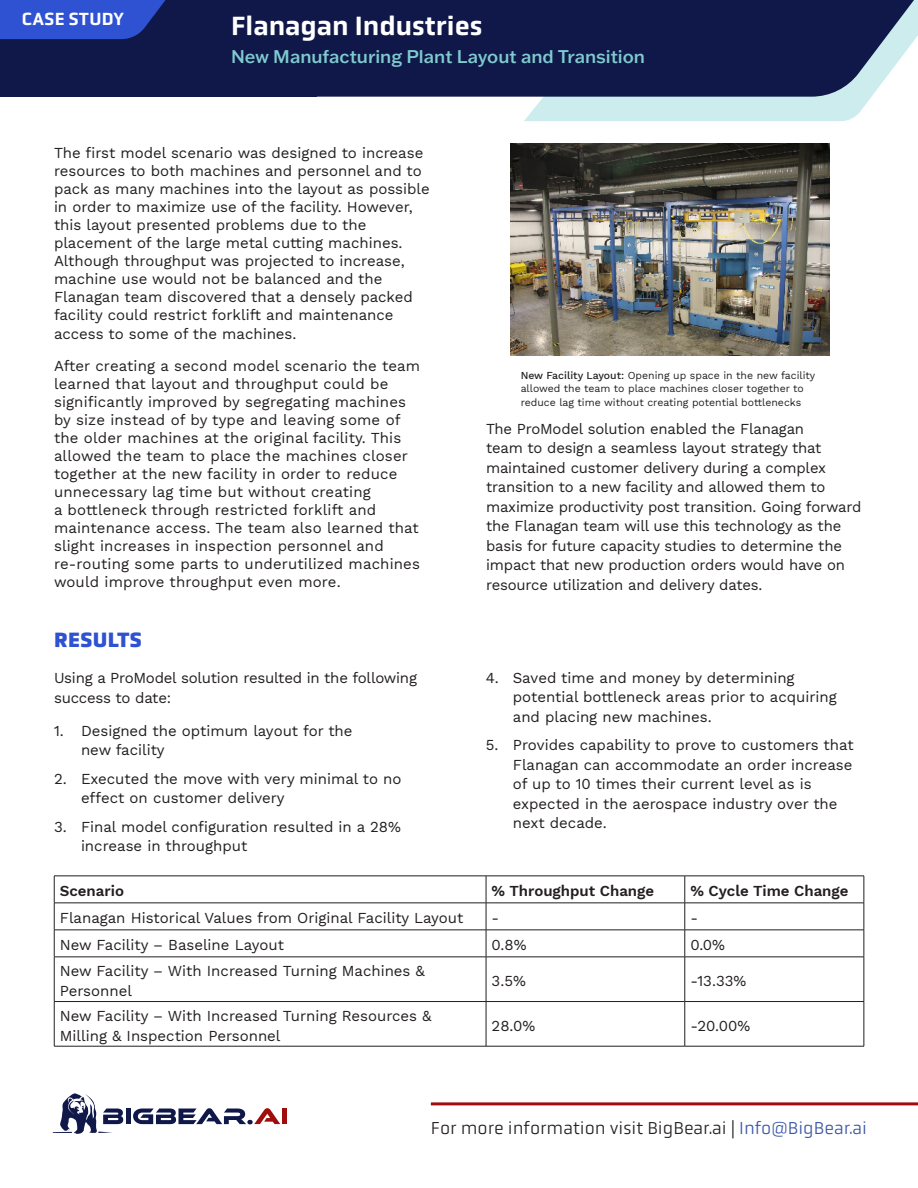
<style>
.page{position:relative;width:918px;height:1188px;background:#fff}
.page>*{position:absolute;margin:0;border:0;box-sizing:border-box;transform-origin:0 0}
.Document_Header{font:500 27px "Obvia";color:#fff}
.Body_Header{font:900 21px "Obvia";letter-spacing:.015em;color:#2e52d1}
.t1{font:300 18px "Obvia";color:#231f20}
.Document_Header-2{font:500 18px "Franklin Gothic ATF";color:#7fcbcf}
.Document_Header-3{font:500 18px "Obvia";letter-spacing:.015em;color:#fff}
.Body_Header-2{font:15px/19.5px "Work Sans";color:#231f20}
.Document_Header-4{font:15px/18px "Work Sans";color:#231f20}
.Body_Header-3{font:600 15px "Work Sans";color:#231f20}
.Body_Bullets{font:10.5px/13.5px "Work Sans";color:#231f20}
.s1{font-weight:500}
.s2{color:#3a56a5}
</style>
<div class="page">
<div style="left:524px;top:97px;width:347px;height:24px;background:#cdecee"></div>
<div style="left:0;top:0;width:316px;height:97px;background:#101849"></div>
<div style="left:54px;top:0;width:864px;height:97px;background:#101849"></div>
<svg style="left:0;top:0;width:258px;height:39px"></svg>
<div style="left:126px;top:1109px;width:5px;height:15px;background:#101849"></div>
<hr style="left:282px;top:1108px;width:4px;height:16px;background:#a00d0d">
<svg style="left:133px;top:1108px;width:147px;height:16px"></svg>
<svg style="left:52px;top:1093px;width:71px;height:41px"></svg>
<hr style="left:431px;top:1102px;width:487px;height:3px;background:#a00d0d">
<img style="left:511px;top:143px;width:319px;height:213px">
<hr style="left:54px;top:876px;width:432px;height:1px;background:#231f20">
<hr style="left:486px;top:876px;width:199px;height:1px;background:#231f20">
<hr style="left:685px;top:876px;width:179px;height:1px;background:#231f20">
<hr style="left:54px;top:903px;width:432px;height:1px;background:#231f20">
<hr style="left:486px;top:903px;width:199px;height:1px;background:#231f20">
<hr style="left:685px;top:903px;width:179px;height:1px;background:#231f20">
<hr style="left:54px;top:930px;width:432px;height:1px;background:#231f20">
<svg style="left:54px;top:876px;width:1px;height:81px"></svg>
<hr style="left:486px;top:930px;width:199px;height:1px;background:#231f20">
<svg style="left:486px;top:876px;width:1px;height:81px"></svg>
<hr style="left:685px;top:930px;width:179px;height:1px;background:#231f20">
<svg style="left:685px;top:876px;width:1px;height:81px"></svg>
<svg style="left:864px;top:876px;width:1px;height:81px"></svg>
<hr style="left:54px;top:957px;width:432px;height:1px;background:#231f20">
<hr style="left:54px;top:957px;width:1px;height:44px;background:#231f20">
<hr style="left:486px;top:957px;width:199px;height:1px;background:#231f20">
<hr style="left:486px;top:957px;width:1px;height:44px;background:#231f20">
<hr style="left:685px;top:957px;width:179px;height:1px;background:#231f20">
<hr style="left:685px;top:957px;width:1px;height:44px;background:#231f20">
<hr style="left:864px;top:957px;width:1px;height:44px;background:#231f20">
<hr style="left:54px;top:1001px;width:432px;height:1px;background:#231f20">
<hr style="left:54px;top:1002px;width:1px;height:44px;background:#231f20">
<hr style="left:486px;top:1001px;width:199px;height:1px;background:#231f20">
<hr style="left:486px;top:1002px;width:1px;height:44px;background:#231f20">
<hr style="left:685px;top:1001px;width:179px;height:1px;background:#231f20">
<hr style="left:685px;top:1002px;width:1px;height:44px;background:#231f20">
<hr style="left:864px;top:1002px;width:1px;height:44px;background:#231f20">
<hr style="left:54px;top:1046px;width:432px;height:1px;background:#231f20">
<hr style="left:486px;top:1046px;width:199px;height:1px;background:#231f20">
<hr style="left:685px;top:1046px;width:179px;height:1px;background:#231f20">
<p class="Document_Header-3" style="left:22px;top:8px;width:104px">CASE STUDY</p>
<p class="Document_Header" style="left:231px;top:10px;width:253px">Flanagan Industries</p>
<p class="Document_Header-2" style="left:231px;top:45px;width:416px">New Manufacturing Plant Layout and Transition</p>
<p class="Body_Header-2" style="left:54px;top:143px;width:377px;line-height:18px">The first model scenario was designed to increase resources to both machines and personnel and to pack as many machines into the layout as possible in order to maximize use of the facility. However, this layout presented problems due to the placement of the large metal cutting machines.<br>Although throughput was projected to increase, machine use would not be balanced and the Flanagan team discovered that a densely packed facility could restrict forklift and maintenance</p>
<p class="Body_Header-2" style="left:54px;top:324px;width:244px">access to some of the machines.</p>
<p class="Document_Header-4" style="left:54px;top:356px;width:368px">After creating a second model scenario the team learned that layout and throughput could be significantly improved by segregating machines by size instead of by type and leaving some of the older machines at the original facility. This allowed the team to place the machines closer together at the new facility in order to reduce unnecessary lag time but without creating<br>a bottleneck through restricted forklift and maintenance access. The team also learned that slight increases in inspection personnel and re-routing some parts to underutilized machines would improve throughput even more.</p>
<p class="Body_Header" style="left:54px;top:627px;width:89px">RESULTS</p>
<p class="Body_Header-2" style="left:54px;top:667px;width:365px">Using a ProModel solution resulted in the following success to date:</p>
<p class="Document_Header-4" style="left:81px;top:720px;width:273px;line-height:19.5px;text-indent:-27px">1. Designed the optimum layout for the new facility</p>
<p class="Document_Header-4" style="left:81px;top:768px;width:322px;line-height:19.5px;text-indent:-27px">2. Executed the move with very minimal to no effect on customer delivery</p>
<p class="Document_Header-4" style="left:81px;top:816px;width:322px;line-height:19.5px;text-indent:-27px">3. Final model configuration resulted in a 28% increase in throughput</p>
<p class="Body_Bullets" style="left:521px;top:368px;width:296px"><span class="s1">New Facility Layout:</span> Opening up space in the new facility allowed the team to place machines closer together to reduce lag time without creating potential bottlenecks</p>
<p class="Body_Header-2" style="left:486px;top:418px;width:377px">The ProModel solution enabled the Flanagan<br>team to design a seamless layout strategy that maintained customer delivery during a complex transition to a new facility and allowed them to maximize productivity post transition. Going forward the Flanagan team will use this technology as the basis for future capacity studies to determine the impact that new production orders would have on resource utilization and delivery dates.</p>
<p class="Document_Header-4" style="left:513px;top:667px;width:326px;line-height:19.5px;text-indent:-27px">4. Saved time and money by determining potential bottleneck areas prior to acquiring and placing new machines.</p>
<p class="Document_Header-4" style="left:513px;top:735px;width:342px;line-height:19.5px;text-indent:-27px">5. Provides capability to prove to customers that Flanagan can accommodate an order increase of up to 10 times their current level as is expected in the aerospace industry over the next decade.</p>
<p class="Body_Header-3" style="left:60px;top:880px;width:66px">Scenario</p>
<p class="Body_Header-3" style="left:492px;top:880px;width:164px">% Throughput Change</p>
<p class="Body_Header-3" style="left:690px;top:880px;width:160px">% Cycle Time Change</p>
<p class="Body_Header-2" style="left:60px;top:908px;width:405px">Flanagan Historical Values from Original Facility Layout</p>
<p class="Body_Header-2" style="left:492px;top:908px;width:9px">-</p>
<p class="Body_Header-2" style="left:690px;top:908px;width:9px">-</p>
<p class="Body_Header-2" style="left:60px;top:935px;width:226px">New Facility – Baseline Layout</p>
<p class="Body_Header-2" style="left:492px;top:935px;width:37px">0.8%</p>
<p class="Body_Header-2" style="left:690px;top:935px;width:36px">0.0%</p>
<p class="Body_Header-2" style="left:60px;top:961px;width:367px">New Facility – With Increased Turning Machines &amp;<br>Personnel</p>
<p class="Body_Header-2" style="left:492px;top:971px;width:36px">3.5%</p>
<p class="Body_Header-2" style="left:690px;top:971px;width:57px">-13.33%</p>
<p class="Body_Header-2" style="left:60px;top:1006px;width:373px">New Facility – With Increased Turning Resources &amp;<br>Milling &amp; Inspection Personnel</p>
<p class="Body_Header-2" style="left:492px;top:1015px;width:45px">28.0%</p>
<p class="Body_Header-2" style="left:690px;top:1015px;width:61px">-20.00%</p>
<p class="t1" style="left:431px;top:1118px;width:438px">For more information visit BigBear.ai | <span class="s2">Info@BigBear.ai</span></p>
</div>
